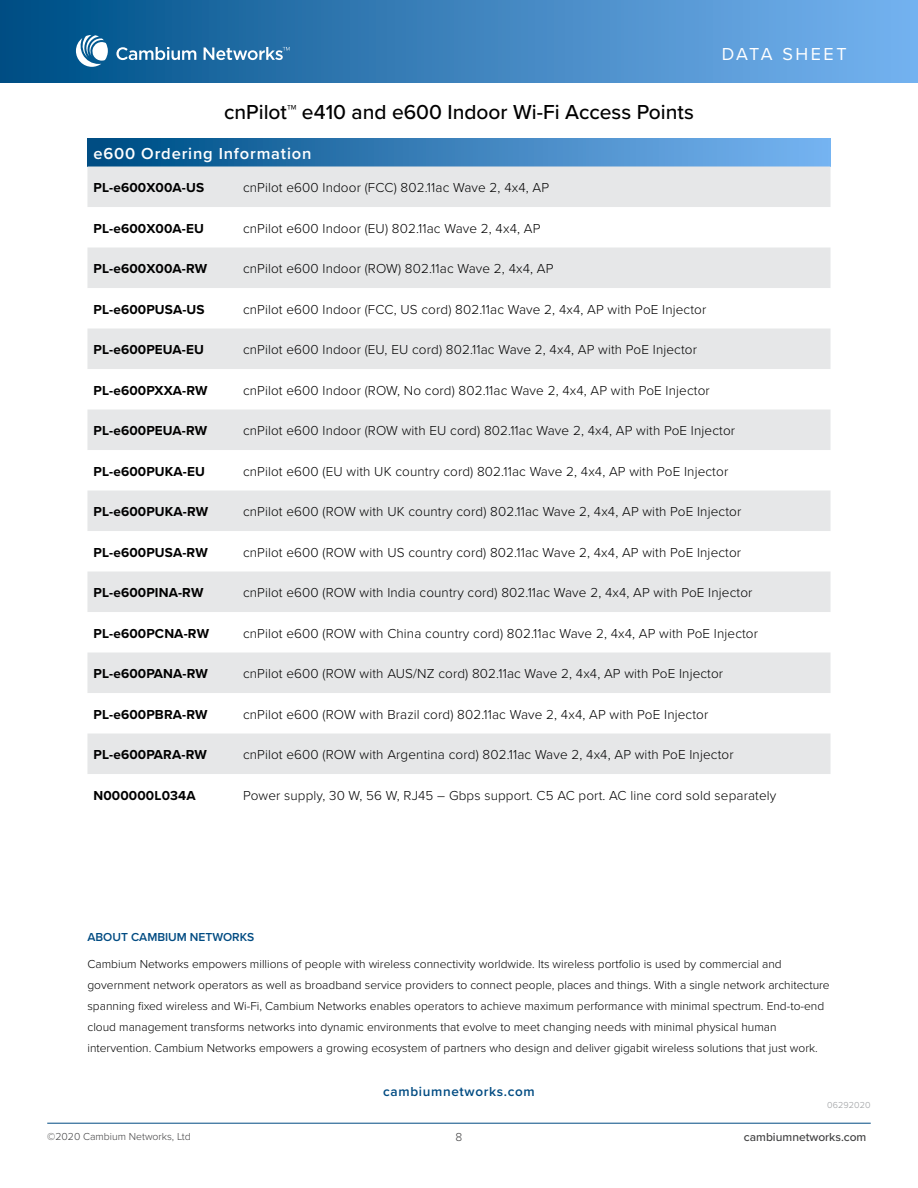
<style>
.page{position:relative;width:918px;height:1188px;background:#fff}
.page>*{position:absolute;margin:0;border:0;box-sizing:border-box;transform-origin:0 0}
.t1{font:500 21px "Proxima Nova";color:#000}
.t2{font:18px "Proxima Nova";letter-spacing:.14em;color:#fff}
.t3{font:600 16.5px "Proxima Nova";letter-spacing:.05em;color:#fff}
.t4{font:300 13.5px "Proxima Nova";letter-spacing:.01em;color:#000}
.t5{font:700 13.5px "Proxima Nova";letter-spacing:.01em;color:#000}
.t6{font:600 13.5px "Proxima Nova";letter-spacing:.05em;color:#004b82}
.t7{font:300 12px/21px "Proxima Nova";color:#000}
.t8{font:600 12px "Proxima Nova";color:#004b82}
.t9{font:500 12px "Proxima Nova";color:#404041}
.t10{font:300 12px "Proxima Nova";color:#404041}
.t11{font:300 10.5px "Proxima Nova";color:#404041}
.t12{font:300 9px "Proxima Nova";letter-spacing:.01em;color:#97999c}
</style>
<div class="page">
<hr style="left:47px;top:1123px;width:824px;height:1px;background:#004b82">
<div style="left:0;top:0;width:918px;height:82px;background:linear-gradient(to right,#004f85,#78b4f1)"></div>
<svg style="left:116px;top:47px;width:224px;height:23px;background:#3f7faf"></svg>
<svg style="left:66px;top:35px;width:42px;height:44px"></svg>
<div style="left:87px;top:138px;width:744px;height:29px;background:linear-gradient(to right,#004d84,#7ab5f3)"></div>
<svg style="left:87px;top:167px;width:744px;height:445px;fill:#e6e7e8"></svg>
<svg style="left:87px;top:653px;width:744px;height:121px;fill:#e6e7e8"></svg>
<h1 class="t1" style="left:224px;top:97px;width:471px">cnPilot™ e410 and e600 Indoor Wi-Fi Access Points</h1>
<h2 class="t2" style="left:722px;top:41px;width:126px">DATA SHEET</h2>
<p class="t3" style="left:93px;top:141px;width:219px">e600 Ordering Information</p>
<p class="t5" style="left:93px;top:178px;width:112px">PL-e600X00A-US</p>
<p class="t4" style="left:243px;top:178px;width:308px">cnPilot e600 Indoor (FCC) 802.11ac Wave 2, 4x4, AP</p>
<p class="t5" style="left:93px;top:218px;width:112px">PL-e600X00A-EU</p>
<p class="t4" style="left:243px;top:218px;width:299px">cnPilot e600 Indoor (EU) 802.11ac Wave 2, 4x4, AP</p>
<p class="t5" style="left:93px;top:259px;width:115px">PL-e600X00A-RW</p>
<p class="t4" style="left:243px;top:259px;width:312px">cnPilot e600 Indoor (ROW) 802.11ac Wave 2, 4x4, AP</p>
<p class="t5" style="left:93px;top:299px;width:113px">PL-e600PUSA-US</p>
<p class="t4" style="left:243px;top:299px;width:465px">cnPilot e600 Indoor (FCC, US cord) 802.11ac Wave 2, 4x4, AP with PoE Injector</p>
<p class="t5" style="left:93px;top:340px;width:112px">PL-e600PEUA-EU</p>
<p class="t4" style="left:243px;top:340px;width:456px">cnPilot e600 Indoor (EU, EU cord) 802.11ac Wave 2, 4x4, AP with PoE Injector</p>
<p class="t5" style="left:93px;top:380px;width:116px">PL-e600PXXA-RW</p>
<p class="t4" style="left:243px;top:380px;width:468px">cnPilot e600 Indoor (ROW, No cord) 802.11ac Wave 2, 4x4, AP with PoE Injector</p>
<p class="t5" style="left:93px;top:421px;width:115px">PL-e600PEUA-RW</p>
<p class="t4" style="left:243px;top:421px;width:494px">cnPilot e600 Indoor (ROW with EU cord) 802.11ac Wave 2, 4x4, AP with PoE Injector</p>
<p class="t5" style="left:93px;top:461px;width:113px">PL-e600PUKA-EU</p>
<p class="t4" style="left:243px;top:461px;width:487px">cnPilot e600 (EU with UK country cord) 802.11ac Wave 2, 4x4, AP with PoE Injector</p>
<p class="t5" style="left:93px;top:502px;width:116px">PL-e600PUKA-RW</p>
<p class="t4" style="left:243px;top:502px;width:500px">cnPilot e600 (ROW with UK country cord) 802.11ac Wave 2, 4x4, AP with PoE Injector</p>
<p class="t5" style="left:93px;top:542px;width:116px">PL-e600PUSA-RW</p>
<p class="t4" style="left:243px;top:542px;width:500px">cnPilot e600 (ROW with US country cord) 802.11ac Wave 2, 4x4, AP with PoE Injector</p>
<p class="t5" style="left:93px;top:583px;width:112px">PL-e600PINA-RW</p>
<p class="t4" style="left:243px;top:583px;width:511px">cnPilot e600 (ROW with India country cord) 802.11ac Wave 2, 4x4, AP with PoE Injector</p>
<p class="t5" style="left:93px;top:623px;width:117px">PL-e600PCNA-RW</p>
<p class="t4" style="left:243px;top:623px;width:517px">cnPilot e600 (ROW with China country cord) 802.11ac Wave 2, 4x4, AP with PoE Injector</p>
<p class="t5" style="left:93px;top:664px;width:116px">PL-e600PANA-RW</p>
<p class="t4" style="left:243px;top:664px;width:482px">cnPilot e600 (ROW with AUS/NZ cord) 802.11ac Wave 2, 4x4, AP with PoE Injector</p>
<p class="t5" style="left:93px;top:704px;width:116px">PL-e600PBRA-RW</p>
<p class="t4" style="left:243px;top:704px;width:467px">cnPilot e600 (ROW with Brazil cord) 802.11ac Wave 2, 4x4, AP with PoE Injector</p>
<p class="t5" style="left:93px;top:745px;width:115px">PL-e600PARA-RW</p>
<p class="t4" style="left:243px;top:745px;width:492px">cnPilot e600 (ROW with Argentina cord) 802.11ac Wave 2, 4x4, AP with PoE Injector</p>
<p class="t5" style="left:93px;top:785px;width:104px">N000000L034A</p>
<p class="t4" style="left:243px;top:785px;width:535px">Power supply, 30 W, 56 W, RJ45 – Gbps support. C5 AC port. AC line cord sold separately</p>
<p class="t8" style="left:87px;top:928px;width:168px">ABOUT CAMBIUM NETWORKS</p>
<p class="t7" style="left:87px;top:953px;width:744px">Cambium Networks empowers millions of people with wireless connectivity worldwide. Its wireless portfolio is used by commercial and government network operators as well as broadband service providers to connect people, places and things. With a single network architecture spanning fixed wireless and Wi-Fi, Cambium Networks enables operators to achieve maximum performance with minimal spectrum. End-to-end cloud management transforms networks into dynamic environments that evolve to meet changing needs with minimal physical human intervention. Cambium Networks empowers a growing ecosystem of partners who design and deliver gigabit wireless solutions that just work.</p>
<p class="t6" style="left:383px;top:1082px;width:153px">cambiumnetworks.com</p>
<p class="t12" style="left:827px;top:1099px;width:45px">06292020</p>
<p class="t11" style="left:47px;top:1128px;width:145px">©2020 Cambium Networks, Ltd</p>
<p class="t10" style="left:456px;top:1128px;width:8px">8</p>
<p class="t9" style="left:744px;top:1128px;width:124px">cambiumnetworks.com</p>
</div>
